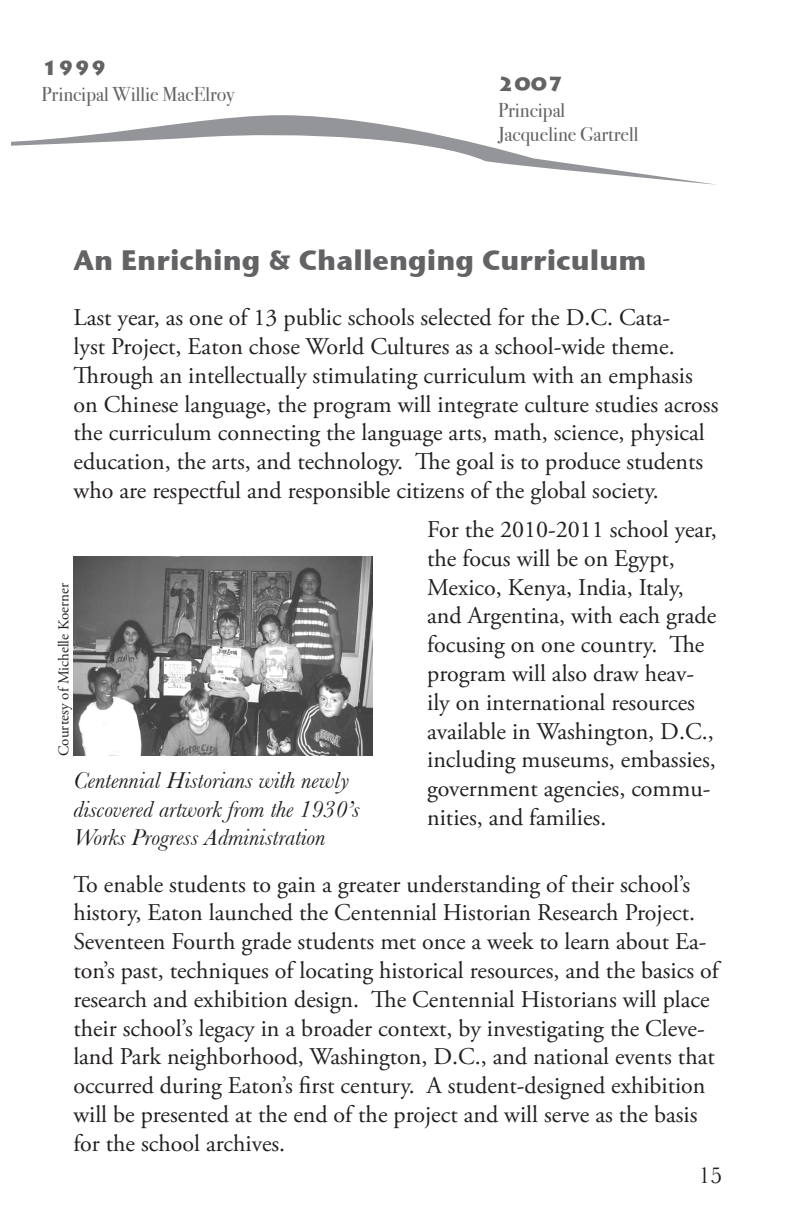
<style>
.page{position:relative;width:792px;height:1224px;background:#fff}
.page>*{position:absolute;margin:0;border:0;box-sizing:border-box;transform-origin:0 0}
.t1{font:700 28px "Stone Sans ITC";color:#636366}
.t2{font:24px/28.8px "Adobe Garamond Pro";color:#231f20}
.t3{font:italic 24px/28.8px "Baskerville";color:#231f20}
.t4{font:24px "Baskerville";color:#231f20}
.t5{font:20px/24px "Bodoni Svty Two OSITCTT Book";color:#636366}
.t6{font:900 20px "Lithos Pro";color:#636366}
.t7{font:15px "Adobe Garamond Pro";color:#231f20}
</style>
<div class="page">
<svg style="left:11px;top:115px;width:705px;height:70px"></svg>
<img style="left:74px;top:557px;width:298px;height:199px">
<p class="t6" style="left:41px;top:56px;width:67px">1999</p>
<p class="t5" style="left:41px;top:82px;width:194px">Principal Willie MacElroy</p>
<p class="t6" style="left:498px;top:71px;width:67px">2007</p>
<p class="t5" style="left:498px;top:98px;width:142px">Principal<br>Jacqueline Gartrell</p>
<p class="t1" style="left:74px;top:242px;width:574px">An Enriching &amp; Challenging Curriculum</p>
<p class="t2" style="left:74px;top:304px;width:646px">Last year, as one of 13 public schools selected for the D.C. Cata-<br>lyst Project, Eaton chose World Cultures as a school-wide theme.<br>Through an intellectually stimulating curriculum with an emphasis on Chinese language, the program will integrate culture studies across the curriculum connecting the language arts, math, science, physical education, the arts, and technology. The goal is to produce students who are respectful and responsible citizens of the global society.</p>
<p class="t7" style="left:55px;top:756px;width:174px;rotate:-90deg">Courtesy of Michelle Koerner</p>
<p class="t3" style="left:73px;top:766px;width:288px">Centennial Historians with newly discovered artwork from the 1930’s<br>Works Progress Administration</p>
<p class="t2" style="left:427px;top:516px;width:291px">For the 2010-2011 school year, the focus will be on Egypt,<br>Mexico, Kenya, India, Italy, and Argentina, with each grade focusing on one country. The program will also draw heav&shy;ily on international resources available in Washington, D.C., including museums, embassies, government agencies, commu&shy;nities, and families.</p>
<p class="t2" style="left:73px;top:870px;width:647px">To enable students to gain a greater understanding of their school’s history, Eaton launched the Centennial Historian Research Project.<br>Seventeen Fourth grade students met once a week to learn about Ea&shy;ton’s past, techniques of locating historical resources, and the basics of research and exhibition design. The Centennial Historians will place their school’s legacy in a broader context, by investigating the Cleve&shy;land Park neighborhood, Washington, D.C., and national events that occurred during Eaton’s first century. A student-designed exhibition will be presented at the end of the project and will serve as the basis for the school archives.</p>
<p class="t4" style="left:698px;top:1161px;width:25px">15</p>
</div>
